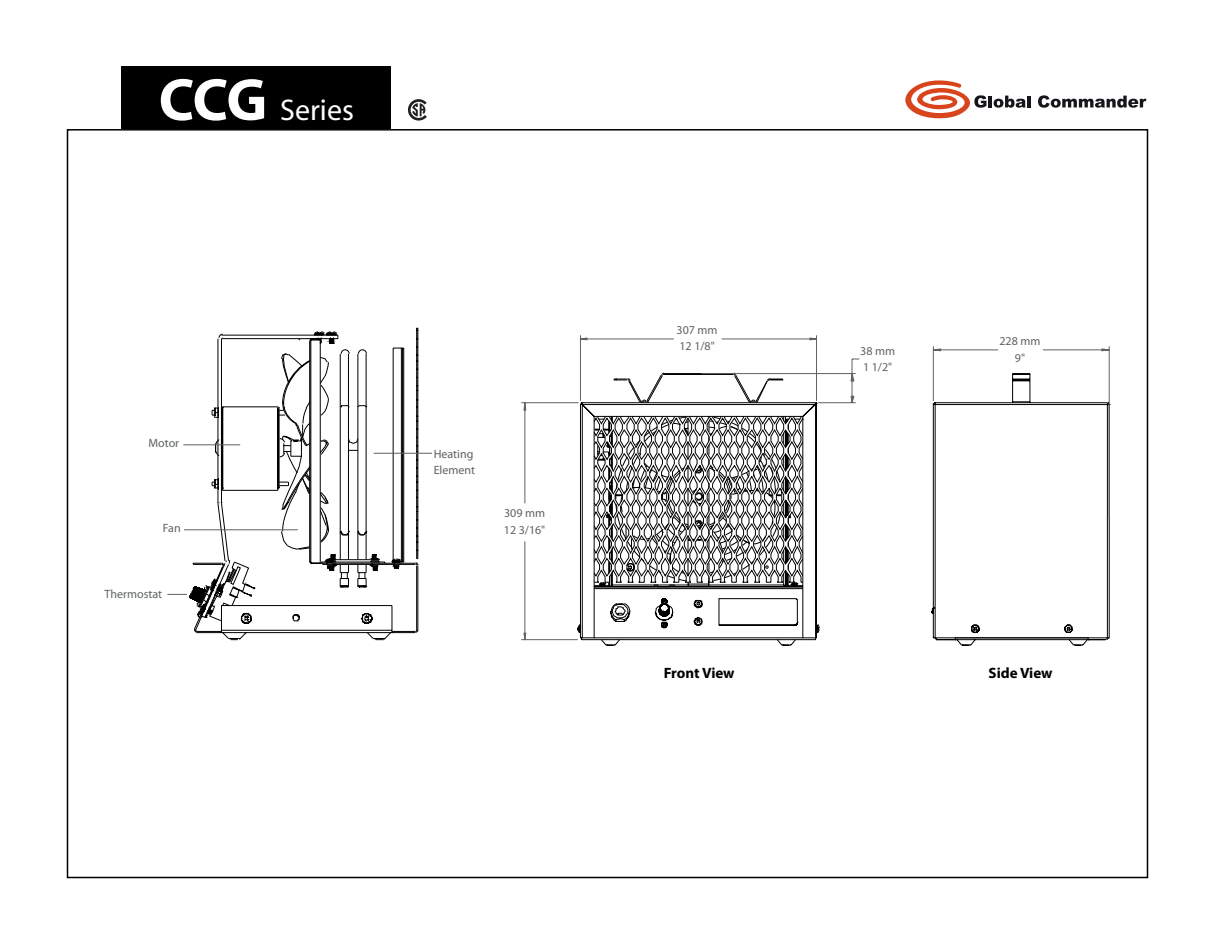
<style>
.page{position:relative;width:1215px;height:945px;background:#fff}
.page>*{position:absolute;margin:0;border:0;box-sizing:border-box;transform-origin:0 0}
.t1{font:30px "Myriad";color:#fff}
.t2{font:700 15px "Myriad Pro";letter-spacing:-.005em;color:#000001}
.t3{font:12px/16.2px "Myriad Pro";color:#5e6262}
.s1{font-weight:700;font-size:60px}
</style>
<div class="page">
<div style="left:67px;top:129px;width:1081px;height:749px;background:#fff;border:2px solid #000001"></div>
<div style="left:122px;top:66px;width:269px;height:63px;background:#000001"></div>
<svg style="left:905px;top:80px;width:121px;height:38px"></svg>
<hr style="left:1027px;top:96px;width:4px;height:11px;background:#17141a">
<svg style="left:1038px;top:95px;width:109px;height:13px"></svg>
<svg style="left:167px;top:331px;width:944px;height:315px"></svg>
<hr style="left:374px;top:453px;width:58px;height:1px;background:#5e6262">
<svg style="left:408px;top:99px;width:19px;height:22px"></svg>
<h1 class="t1" style="left:159px;top:95px;width:197px"><span class="s1">CCG</span> Series</h1>
<p class="t3" style="left:148px;top:436px;width:32px">Motor</p>
<p class="t3" style="left:163px;top:520px;width:19px">Fan</p>
<p class="t3" style="left:105px;top:586px;width:59px">Thermostat</p>
<p class="t3" style="left:434px;top:446px;width:43px">Heating<br>Element</p>
<p class="t3" style="left:504px;top:506px;width:43px">309 mm<br>12 3/16"</p>
<p class="t3" style="left:677px;top:322px;width:43px">307 mm<br>12 1/8"</p>
<p class="t3" style="left:860px;top:343px;width:36px">38 mm<br>1 1/2"</p>
<p class="t3" style="left:999px;top:334px;width:43px;text-align:center">228 mm<br>9"</p>
<p class="t2" style="left:664px;top:665px;width:72px">Front View</p>
<p class="t2" style="left:989px;top:665px;width:66px">Side View</p>
</div>
